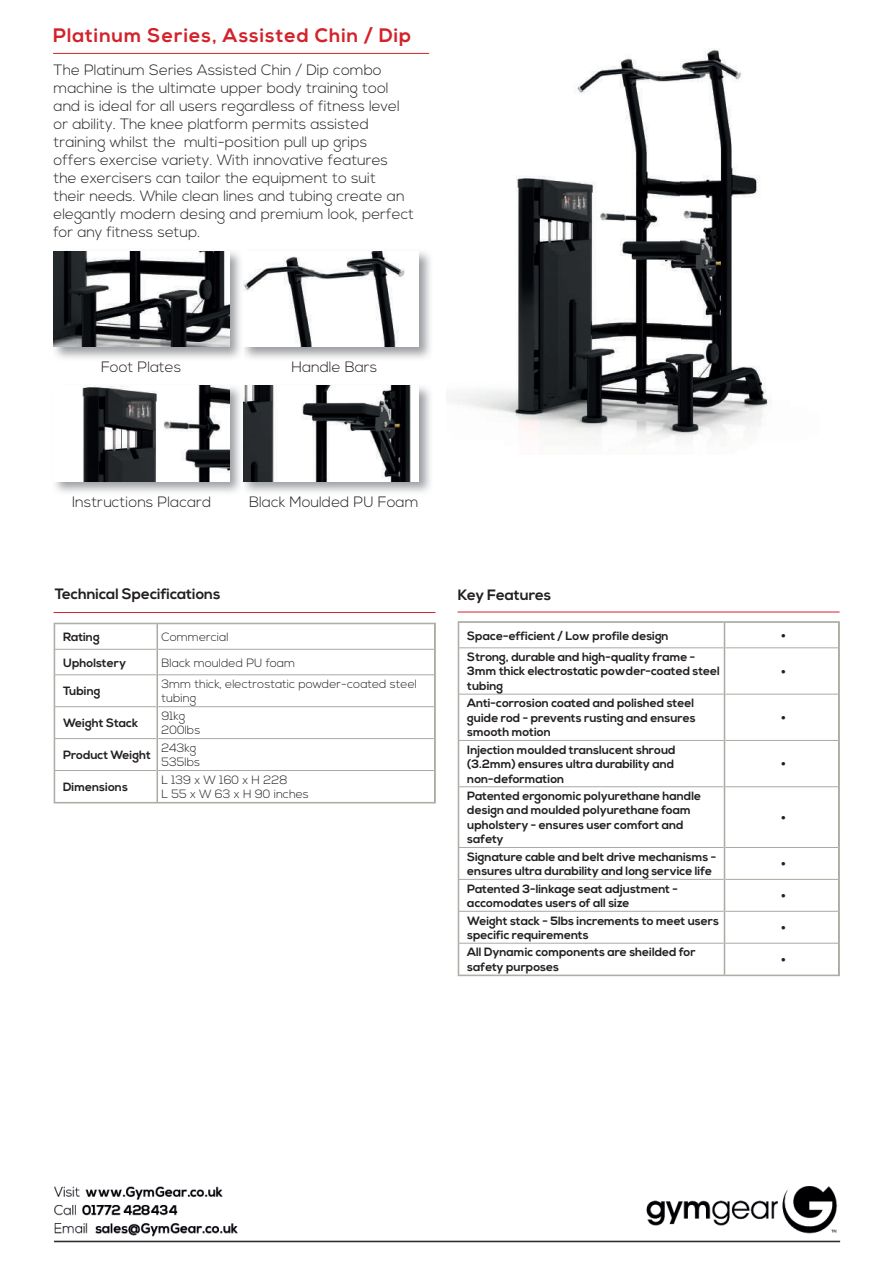
<style>
.page{position:relative;width:893px;height:1263px;background:#fff}
.page>*{position:absolute;margin:0;border:0;box-sizing:border-box;transform-origin:0 0}
.t1{font:700 19.5px "Nexa";letter-spacing:.05em;color:#d3222a}
.t2{font:300 18px "Nexa";color:#231f20}
.t3{font:300 15px/18px "Nexa";color:#231f20}
.t4{font:700 15px "Nexa";color:#231f20}
.t5{font:700 12px/14.4px "Nexa";color:#231f20}
.t6{font:300 12px/14.4px "Nexa";color:#231f20}
</style>
<div class="page">
<img style="left:54px;top:1186px;width:787px;height:57px">
<hr style="left:53px;top:612px;width:382px;height:1px;background:#d3222a">
<hr style="left:54px;top:649px;width:103px;height:1px;background:#a6aca1">
<hr style="left:158px;top:649px;width:276px;height:1px;background:#a6aca1">
<hr style="left:54px;top:674px;width:103px;height:1px;background:#a6aca1">
<hr style="left:158px;top:674px;width:276px;height:1px;background:#a6aca1">
<hr style="left:54px;top:706px;width:103px;height:1px;background:#a6aca1">
<hr style="left:158px;top:706px;width:276px;height:1px;background:#a6aca1">
<hr style="left:54px;top:738px;width:103px;height:1px;background:#a6aca1">
<hr style="left:158px;top:738px;width:276px;height:1px;background:#a6aca1">
<hr style="left:54px;top:770px;width:103px;height:1px;background:#a6aca1">
<hr style="left:158px;top:770px;width:276px;height:1px;background:#a6aca1">
<svg style="left:157px;top:625px;width:1px;height:50px"></svg>
<hr style="left:157px;top:675px;width:1px;height:32px;background:#a6aca1">
<hr style="left:157px;top:707px;width:1px;height:32px;background:#a6aca1">
<hr style="left:157px;top:739px;width:1px;height:31px;background:#a6aca1">
<hr style="left:157px;top:770px;width:1px;height:32px;background:#a6aca1">
<div style="left:54px;top:623px;width:381px;height:180px;border:1px solid #a6aca1"></div>
<hr style="left:458px;top:612px;width:381px;height:1px;background:#d3222a">
<hr style="left:458px;top:647px;width:266px;height:1px;background:#a6aca1">
<hr style="left:725px;top:647px;width:113px;height:1px;background:#a6aca1">
<hr style="left:458px;top:694px;width:266px;height:1px;background:#a6aca1">
<hr style="left:725px;top:694px;width:113px;height:1px;background:#a6aca1">
<hr style="left:458px;top:740px;width:266px;height:1px;background:#a6aca1">
<hr style="left:725px;top:740px;width:113px;height:1px;background:#a6aca1">
<hr style="left:458px;top:786px;width:266px;height:1px;background:#a6aca1">
<hr style="left:725px;top:786px;width:113px;height:1px;background:#a6aca1">
<hr style="left:458px;top:847px;width:266px;height:1px;background:#a6aca1">
<hr style="left:725px;top:847px;width:113px;height:1px;background:#a6aca1">
<hr style="left:458px;top:879px;width:266px;height:1px;background:#a6aca1">
<hr style="left:725px;top:879px;width:113px;height:1px;background:#a6aca1">
<hr style="left:458px;top:911px;width:266px;height:1px;background:#a6aca1">
<hr style="left:725px;top:911px;width:113px;height:1px;background:#a6aca1">
<hr style="left:458px;top:943px;width:266px;height:1px;background:#a6aca1">
<hr style="left:725px;top:943px;width:113px;height:1px;background:#a6aca1">
<svg style="left:724px;top:623px;width:1px;height:25px"></svg>
<hr style="left:724px;top:648px;width:1px;height:46px;background:#a6aca1">
<hr style="left:724px;top:694px;width:1px;height:46px;background:#a6aca1">
<hr style="left:724px;top:740px;width:1px;height:47px;background:#a6aca1">
<hr style="left:724px;top:787px;width:1px;height:60px;background:#a6aca1">
<hr style="left:724px;top:847px;width:1px;height:32px;background:#a6aca1">
<hr style="left:724px;top:879px;width:1px;height:32px;background:#a6aca1">
<hr style="left:724px;top:911px;width:1px;height:32px;background:#a6aca1">
<hr style="left:724px;top:943px;width:1px;height:32px;background:#a6aca1">
<div style="left:458px;top:621px;width:381px;height:355px;border:1px solid #a6aca1"></div>
<hr style="left:53px;top:53px;width:376px;height:1px;background:#d3222a">
<img style="left:53px;top:251px;width:378px;height:108px">
<img style="left:54px;top:251px;width:175px;height:95px">
<img style="left:55px;top:385px;width:186px;height:108px">
<img style="left:55px;top:386px;width:174px;height:95px">
<img style="left:241px;top:251px;width:2px;height:108px">
<img style="left:244px;top:251px;width:175px;height:95px">
<img style="left:243px;top:385px;width:188px;height:108px">
<img style="left:244px;top:386px;width:175px;height:95px">
<img style="left:451px;top:48px;width:321px;height:394px">
<h1 class="t1" style="left:53px;top:24px;width:360px">Platinum Series, Assisted Chin / Dip</h1>
<p class="t3" style="left:54px;top:61px;width:362px">The Platinum Series Assisted Chin / Dip combo machine is the ultimate upper body training tool and is ideal for all users regardless of fitness level or ability. The knee platform permits assisted training whilst the multi-position pull up grips<br>offers exercise variety. With innovative features the exercisers can tailor the equipment to suit<br>their needs. While clean lines and tubing create an elegantly modern desing and premium look, perfect for any fitness setup.</p>
<p class="t3" style="left:101px;top:358px;width:82px">Foot Plates</p>
<p class="t3" style="left:291px;top:358px;width:87px">Handle Bars</p>
<p class="t3" style="left:72px;top:493px;width:141px">Instructions Placard</p>
<p class="t3" style="left:249px;top:493px;width:171px">Black Moulded PU Foam</p>
<p class="t4" style="left:55px;top:585px;width:167px">Technical Specifications</p>
<p class="t5" style="left:63px;top:630px;width:38px">Rating</p>
<p class="t6" style="left:162px;top:630px;width:69px">Commercial</p>
<p class="t5" style="left:63px;top:656px;width:64px">Upholstery</p>
<p class="t6" style="left:162px;top:656px;width:135px">Black moulded PU foam</p>
<p class="t5" style="left:63px;top:684px;width:39px">Tubing</p>
<p class="t6" style="left:162px;top:677px;width:257px">3mm thick, electrostatic powder-coated steel tubing</p>
<p class="t5" style="left:63px;top:716px;width:76px">Weight Stack</p>
<p class="t6" style="left:162px;top:709px;width:40px">91kg<br>200lbs</p>
<p class="t5" style="left:63px;top:748px;width:89px">Product Weight</p>
<p class="t6" style="left:162px;top:741px;width:40px">243kg<br>535lbs</p>
<p class="t5" style="left:63px;top:780px;width:66px">Dimensions</p>
<p class="t6" style="left:162px;top:773px;width:149px">L 139 x W 160 x H 228<br>L 55 x W 63 x H 90 inches</p>
<p class="t4" style="left:458px;top:586px;width:95px">Key Features</p>
<p class="t5" style="left:467px;top:629px;width:203px">Space-efficient / Low profile design</p>
<h2 class="t2" style="left:781px;top:625px;width:7px">•</h2>
<p class="t5" style="left:467px;top:650px;width:254px">Strong, durable and high-quality frame -<br>3mm thick electrostatic powder-coated steel tubing</p>
<h2 class="t2" style="left:781px;top:661px;width:7px">•</h2>
<p class="t5" style="left:467px;top:696px;width:230px">Anti-corrosion coated and polished steel guide rod - prevents rusting and ensures smooth motion</p>
<p class="t5" style="left:467px;top:743px;width:210px">Injection moulded translucent shroud (3.2mm) ensures ultra durability and non-deformation</p>
<p class="t5" style="left:467px;top:789px;width:235px">Patented ergonomic polyurethane handle design and moulded polyurethane foam upholstery - ensures user comfort and safety</p>
<h2 class="t2" style="left:781px;top:707px;width:7px">•</h2>
<h2 class="t2" style="left:781px;top:754px;width:7px">•</h2>
<h2 class="t2" style="left:781px;top:807px;width:7px">•</h2>
<p class="t5" style="left:467px;top:850px;width:251px">Signature cable and belt drive mechanisms - ensures ultra durability and long service life</p>
<h2 class="t2" style="left:781px;top:854px;width:7px">•</h2>
<p class="t5" style="left:467px;top:882px;width:212px">Patented 3-linkage seat adjustment - accomodates users of all size</p>
<h2 class="t2" style="left:781px;top:885px;width:7px">•</h2>
<p class="t5" style="left:467px;top:914px;width:253px">Weight stack - 5lbs increments to meet users specific requirements</p>
<h2 class="t2" style="left:781px;top:917px;width:7px">•</h2>
<p class="t5" style="left:467px;top:945px;width:230px">All Dynamic components are sheilded for safety purposes</p>
<h2 class="t2" style="left:781px;top:949px;width:7px">•</h2>
</div>
